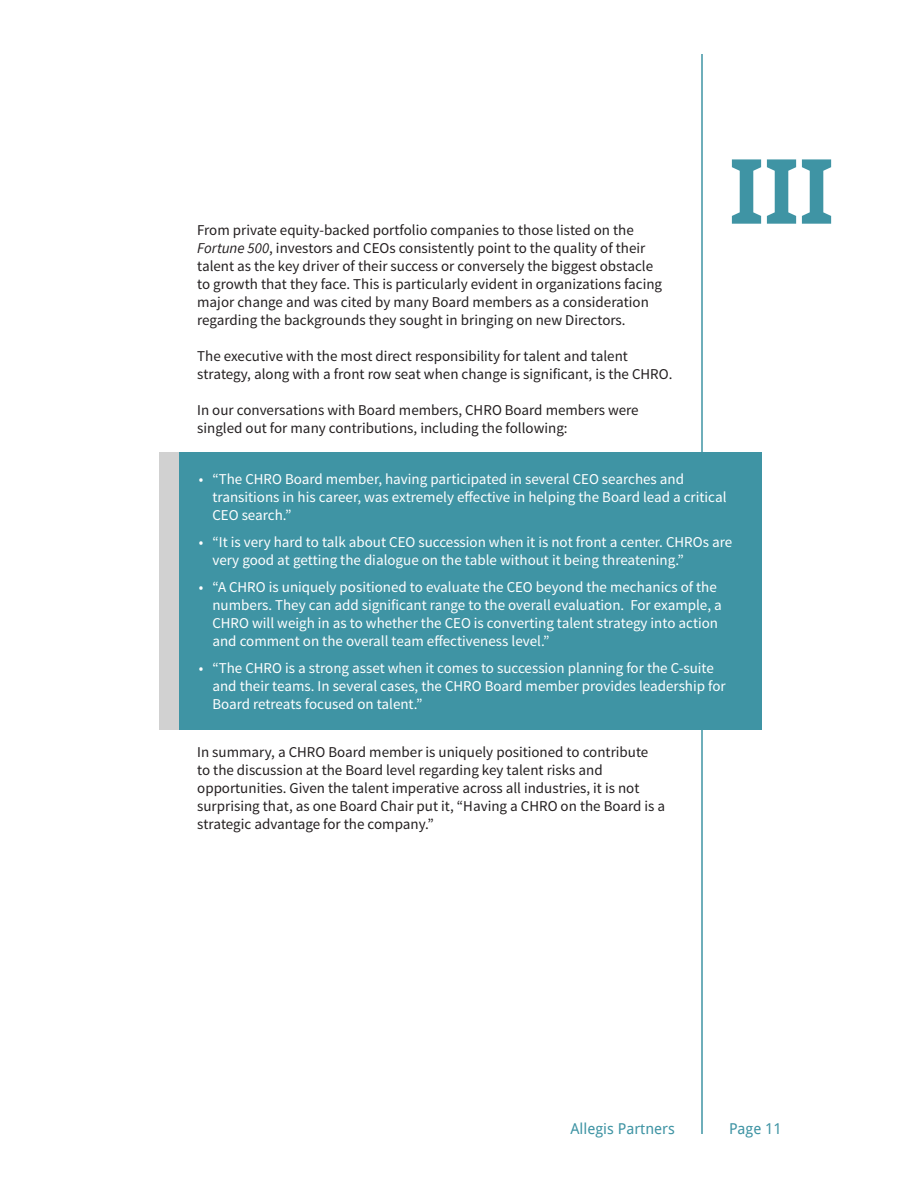
<style>
.page{position:relative;width:918px;height:1188px;background:#fff}
.page>*{position:absolute;margin:0;border:0;box-sizing:border-box;transform-origin:0 0}
.t1{font:700 90px "Droid Sans";color:#3f94a4}
.t2{font:15px/18px "Source Sans Pro";color:#231f20}
.t3{font:15px/18px "Source Sans Pro";color:#fff}
.t4{font:15px "Droid Sans";color:#3f94a4}
.s1{font-style:italic}
</style>
<div class="page">
<hr style="left:701px;top:54px;width:2px;height:1080px;background:#3f94a4">
<div style="left:179px;top:453px;width:582px;height:277px;background:#3f94a4"></div>
<div style="left:160px;top:453px;width:19px;height:277px;background:#d1d1d1"></div>
<p class="t2" style="left:197px;top:222px;width:466px">From private equity-backed portfolio companies to those listed on the <span class="s1">Fortune 500</span>, investors and CEOs consistently point to the quality of their talent as the key driver of their success or conversely the biggest obstacle to growth that they face. This is particularly evident in organizations facing major change and was cited by many Board members as a consideration regarding the backgrounds they sought in bringing on new Directors.</p>
<p class="t2" style="left:197px;top:348px;width:477px">The executive with the most direct responsibility for talent and talent strategy, along with a front row seat when change is significant, is the CHRO.</p>
<p class="t2" style="left:197px;top:402px;width:443px">In our conversations with Board members, CHRO Board members were singled out for many contributions, including the following:</p>
<h1 class="t1" style="left:729px;top:127px;width:107px">III</h1>
<p class="t3" style="left:212px;top:470px;width:516px;text-indent:-14px">• “The CHRO Board member, having participated in several CEO searches and transitions in his career, was extremely effective in helping the Board lead a critical<br>CEO search.”</p>
<p class="t3" style="left:212px;top:533px;width:521px;text-indent:-14px">• “It is very hard to talk about CEO succession when it is not front a center. CHROs are very good at getting the dialogue on the table without it being threatening.”</p>
<p class="t3" style="left:212px;top:578px;width:511px;text-indent:-14px">• “A CHRO is uniquely positioned to evaluate the CEO beyond the mechanics of the numbers. They can add significant range to the overall evaluation. For example, a CHRO will weigh in as to whether the CEO is converting talent strategy into action and comment on the overall team effectiveness level.”</p>
<p class="t3" style="left:212px;top:659px;width:515px;text-indent:-14px">• “The CHRO is a strong asset when it comes to succession planning for the C-suite and their teams. In several cases, the CHRO Board member provides leadership for<br>Board retreats focused on talent.”</p>
<p class="t2" style="left:197px;top:744px;width:469px">In summary, a CHRO Board member is uniquely positioned to contribute to the discussion at the Board level regarding key talent risks and opportunities. Given the talent imperative across all industries, it is not surprising that, as one Board Chair put it, “Having a CHRO on the Board is a strategic advantage for the company.”</p>
<p class="t4" style="left:570px;top:1118px;width:106px">Allegis Partners</p>
<p class="t4" style="left:729px;top:1118px;width:54px">Page 11</p>
</div>
